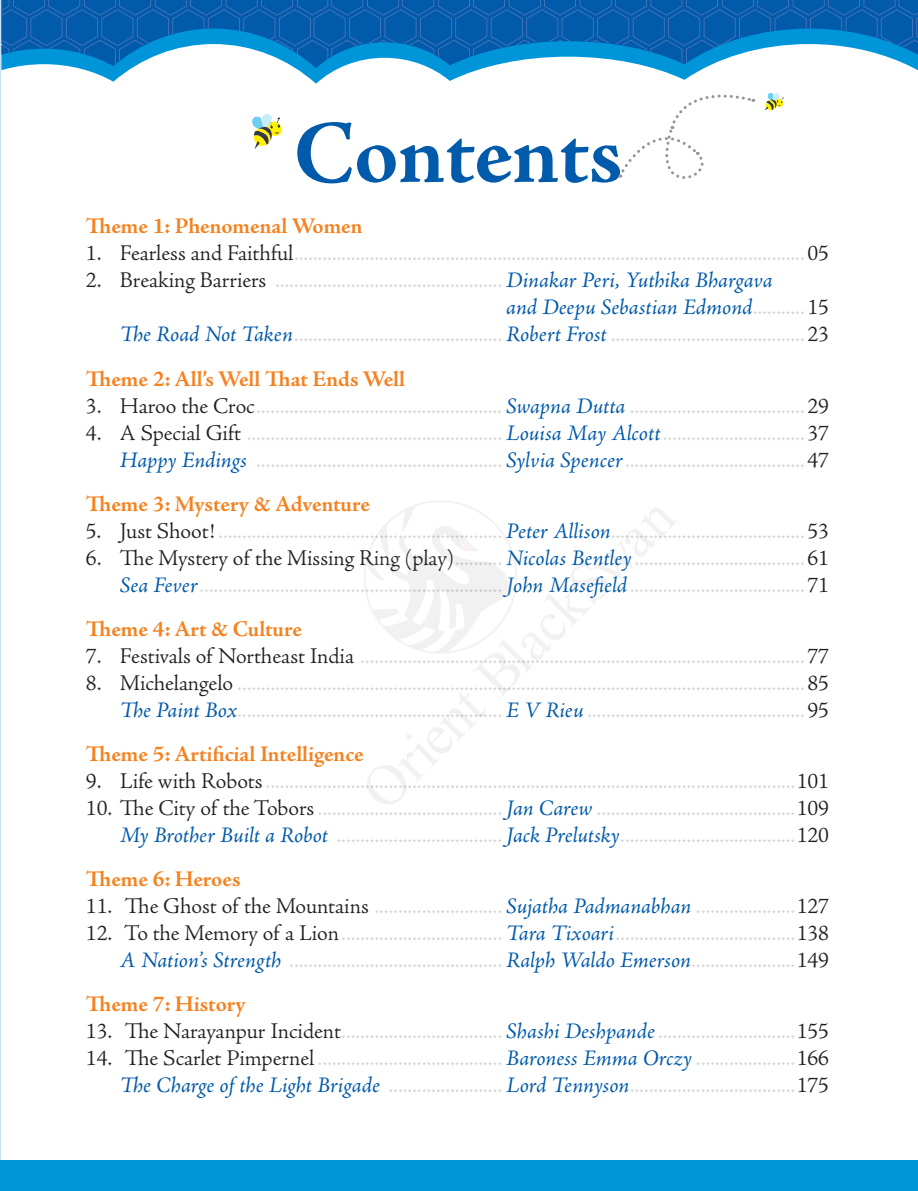
<style>
.page{position:relative;width:918px;height:1191px;background:#fff}
.page>*{position:absolute;margin:0;border:0;box-sizing:border-box;transform-origin:0 0}
.t1{font:700 90.15px "Adobe Jenson Pro";letter-spacing:-.005em;color:#015aaa}
.t2{font:300 22.5px/27px "Adobe Jenson Pro";color:#d1d2d4;text-align:right}
.t3{font:700 22.5px "Adobe Jenson Pro";letter-spacing:-.005em;color:#f58220}
.t4{font:italic 22.5px "Adobe Jenson Pro";color:#015aaa}
.s1{color:#231f20}
.s2{font-weight:400;font-style:italic;color:#015aaa}
.s3{font-weight:300;font-style:normal;color:#d1d2d4}
.s4{font-weight:300;font-style:normal;color:#231f20}
</style>
<div class="page">
<hr style="left:0;top:0;width:1px;height:1191px;background:#c7e2f5">
<svg style="left:619px;top:111px;width:85px;height:68px"></svg>
<svg style="left:252px;top:114px;width:30px;height:35px"></svg>
<div style="left:1px;top:1161px;width:917px;height:30px;background:#0095d9"></div>
<svg style="left:1px;top:65px;width:917px;height:30px"></svg>
<svg style="left:1px;top:0;width:917px;height:65px;background:#1f78bd"></svg>
<svg style="left:364px;top:501px;width:153px;height:152px"></svg>
<svg style="left:453px;top:532px;width:26px;height:26px"></svg>
<h1 class="t1" style="left:294px;top:117px;width:330px">Contents</h1>
<p class="t3" style="left:86px;top:217px;width:278px">Theme 1: Phenomenal Women</p>
<p class="t2" style="left:86px;top:242px;width:745px"><span class="s1">1. Fearless and Faithful</span> ............................................................................................................ <span class="s1">05</span></p>
<p class="t2" style="left:86px;top:269px;width:688px"><span class="s1">2. Breaking Barriers</span> ................................................ <span class="s2">Dinakar Peri, Yuthika Bhargava</span></p>
<p class="t4" style="left:506px;top:298px;width:324px">and Deepu Sebastian Edmond<span class="s3">...........</span> <span class="s4">15</span></p>
<p class="t2" style="left:120px;top:323px;width:711px"><span class="s2">The Road Not Taken</span> ............................................ <span class="s2">Robert Frost</span> ......................................... <span class="s1">23</span></p>
<p class="t3" style="left:86px;top:369px;width:321px">Theme 2: All’s Well That Ends Well</p>
<p class="t2" style="left:86px;top:394px;width:745px"><span class="s1">3. Haroo the Croc</span> .................................................... <span class="s2">Swapna Dutta</span> ..................................... <span class="s1">29</span></p>
<p class="t2" style="left:86px;top:421px;width:745px"><span class="s1">4. A Special Gift</span> ...................................................... <span class="s2">Louisa May Alcott</span> .............................. <span class="s1">37<br></span><span class="s2">Happy Endings</span> .................................................... <span class="s2">Sylvia Spencer</span> ...................................... <span class="s1">47</span></p>
<p class="t3" style="left:86px;top:495px;width:286px">Theme 3: Mystery &amp; Adventure</p>
<p class="t2" style="left:86px;top:519px;width:745px"><span class="s1">5. Just Shoot!</span> ............................................................ <span class="s2">Peter Allison</span> ......................................... <span class="s1">53</span></p>
<p class="t2" style="left:86px;top:546px;width:745px"><span class="s1">6. The Mystery of the Missing Ring (play)</span> .......... <span class="s2">Nicolas Bentley</span> .................................... <span class="s1">61<br></span><span class="s2">Sea Fever</span> ................................................................ <span class="s2">John Masefield</span> ..................................... <span class="s1">71</span></p>
<p class="t3" style="left:86px;top:620px;width:218px">Theme 4: Art &amp; Culture</p>
<p class="t2" style="left:86px;top:644px;width:745px"><span class="s1">7. Festivals of Northeast India</span> .............................................................................................. <span class="s1">77</span></p>
<p class="t2" style="left:86px;top:671px;width:745px"><span class="s1">8. Michelangelo</span> ........................................................................................................................ <span class="s1">85<br></span><span class="s2">The Paint Box</span> ........................................................ <span class="s2">E V Rieu</span> .............................................. <span class="s1">95</span></p>
<p class="t3" style="left:86px;top:745px;width:279px">Theme 5: Artificial Intelligence</p>
<p class="t2" style="left:86px;top:769px;width:745px"><span class="s1">9. Life with Robots</span> ................................................................................................................<span class="s1">101</span></p>
<p class="t2" style="left:86px;top:796px;width:745px"><span class="s1">10. The City of the Tobors</span> ....................................... <span class="s2">Jan Carew</span> ..........................................<span class="s1">109<br></span><span class="s2">My Brother Built a Robot</span> ................................... <span class="s2">Jack Prelutsky</span> .....................................<span class="s1">120</span></p>
<p class="t3" style="left:86px;top:870px;width:156px">Theme 6: Heroes</p>
<p class="t2" style="left:86px;top:894px;width:745px"><span class="s1">11. The Ghost of the Mountains</span> ........................... <span class="s2">Sujatha Padmanabhan</span> .....................<span class="s1">127</span></p>
<p class="t2" style="left:86px;top:921px;width:745px"><span class="s1">12. To the Memory of a Lion</span> .................................. <span class="s2">Tara Tixoari</span> ......................................<span class="s1">138<br></span><span class="s2">A Nation’s Strength</span> ............................................. <span class="s2">Ralph Waldo Emerson</span> ......................<span class="s1">149</span></p>
<p class="t3" style="left:86px;top:995px;width:161px">Theme 7: History</p>
<p class="t2" style="left:86px;top:1019px;width:745px"><span class="s1">13. The Narayanpur Incident</span> .................................. <span class="s2">Shashi Deshpande</span> .............................<span class="s1">155</span></p>
<p class="t2" style="left:86px;top:1046px;width:745px"><span class="s1">14. The Scarlet Pimpernel</span> ....................................... <span class="s2">Baroness Emma Orczy</span> .....................<span class="s1">166<br></span><span class="s2">The Charge of the Light Brigade</span> ........................ <span class="s2">Lord Tennyson</span> ...................................<span class="s1">175</span></p>
</div>
